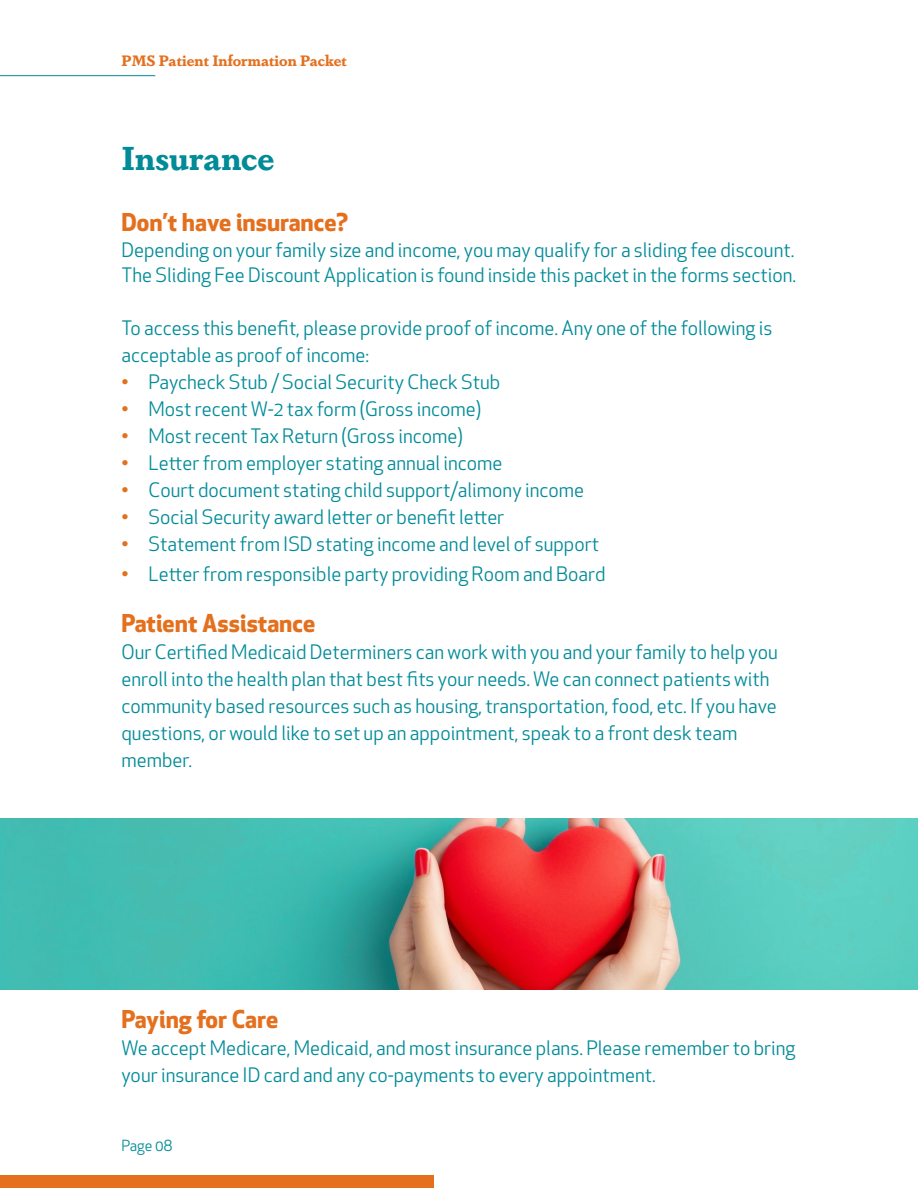
<style>
.page{position:relative;width:918px;height:1188px;background:#fff}
.page>*{position:absolute;margin:0;border:0;box-sizing:border-box;transform-origin:0 0}
.t1{font:700 33px "Dapifer";color:#008b98}
.t2{font:700 24px "Apex New";color:#e4701e}
.t3{font:19.5px/27px "Apex New";color:#008b98}
.t4{font:700 15px "Dapifer";color:#e4701e}
.t5{font:15px "Apex New";color:#008b98}
.s1{color:#e4701e}
</style>
<div class="page">
<img style="left:0;top:819px;width:918px;height:171px">
<div style="left:0;top:1176px;width:433px;height:12px;background:#e4701e"></div>
<hr style="left:0;top:75px;width:155px;height:1px;background:#008b98">
<p class="t4" style="left:122px;top:50px;width:227px">PMS Patient Information Packet</p>
<p class="t1" style="left:122px;top:134px;width:155px">Insurance</p>
<p class="t2" style="left:122px;top:205px;width:228px">Don’t have insurance?</p>
<p class="t3" style="left:122px;top:237px;width:676px;line-height:25.5px">Depending on your family size and income, you may qualify for a sliding fee discount.<br>The Sliding Fee Discount Application is found inside this packet in the forms section.</p>
<p class="t3" style="left:122px;top:314px;width:653px">To access this benefit, please provide proof of income. Any one of the following is acceptable as proof of income:</p>
<p class="t3" style="left:122px;top:368px;width:380px"><span class="s1">•</span> Paycheck Stub / Social Security Check Stub</p>
<p class="t3" style="left:122px;top:395px;width:361px"><span class="s1">•</span> Most recent W-2 tax form (Gross income)</p>
<p class="t3" style="left:122px;top:422px;width:343px"><span class="s1">•</span> Most recent Tax Return (Gross income)</p>
<p class="t3" style="left:122px;top:449px;width:382px"><span class="s1">•</span> Letter from employer stating annual income</p>
<p class="t3" style="left:122px;top:476px;width:464px"><span class="s1">•</span> Court document stating child support/alimony income</p>
<p class="t3" style="left:122px;top:503px;width:384px"><span class="s1">•</span> Social Security award letter or benefit letter</p>
<p class="t3" style="left:122px;top:530px;width:479px"><span class="s1">•</span> Statement from ISD stating income and level of support</p>
<p class="t3" style="left:122px;top:560px;width:486px"><span class="s1">•</span> Letter from responsible party providing Room and Board</p>
<p class="t2" style="left:122px;top:606px;width:195px">Patient Assistance</p>
<p class="t3" style="left:122px;top:638px;width:658px">Our Certified Medicaid Determiners can work with you and your family to help you enroll into the health plan that best fits your needs. We can connect patients with community based resources such as housing, transportation, food, etc. If you have questions, or would like to set up an appointment, speak to a front desk team</p>
<p class="t3" style="left:122px;top:746px;width:72px">member.</p>
<p class="t2" style="left:122px;top:1002px;width:158px">Paying for Care</p>
<p class="t3" style="left:122px;top:1034px;width:676px">We accept Medicare, Medicaid, and most insurance plans. Please remember to bring your insurance ID card and any co-payments to every appointment.</p>
<p class="t5" style="left:122px;top:1136px;width:52px">Page 08</p>
</div>
